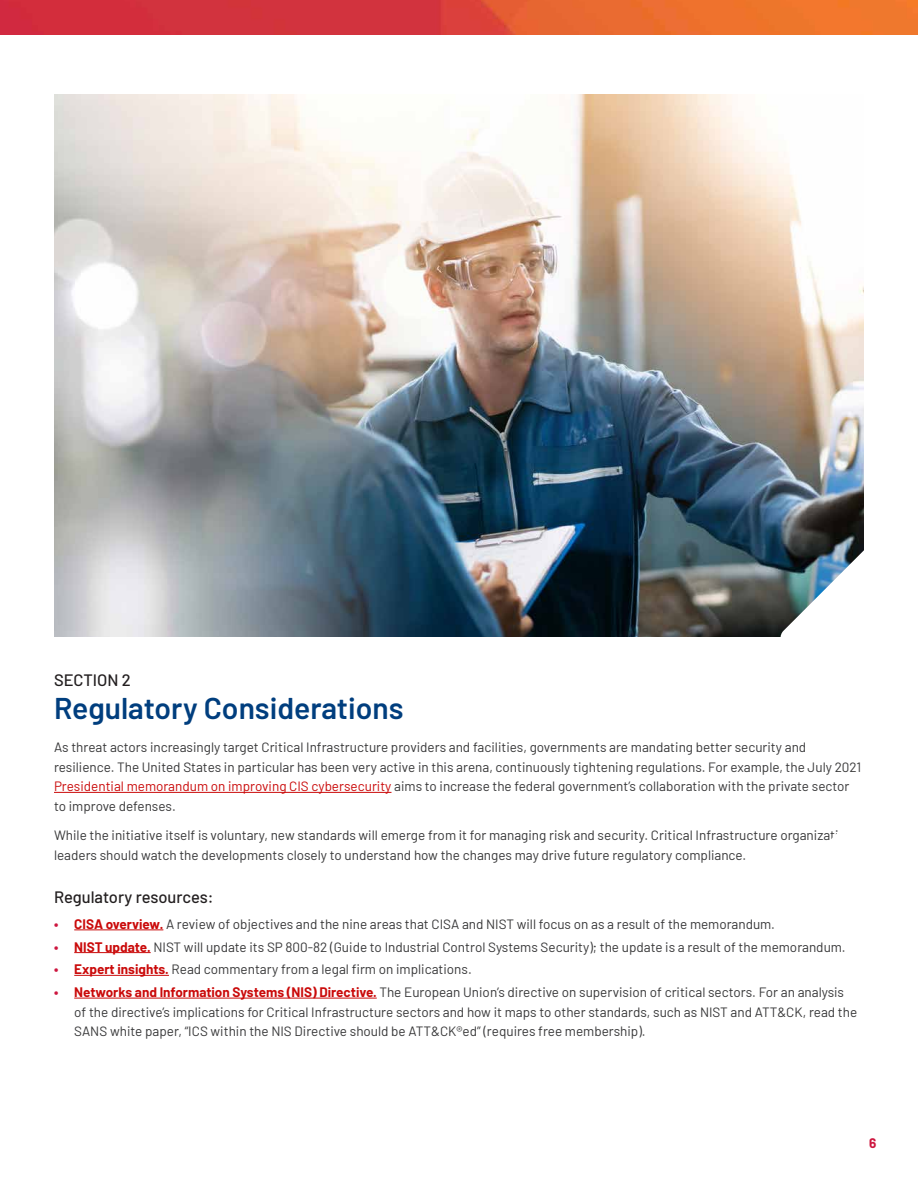
<style>
.page{position:relative;width:918px;height:1188px;background:#fff}
.page>*{position:absolute;margin:0;border:0;box-sizing:border-box;transform-origin:0 0}
.h2_Orange{font:600 30px "Barlow";color:#003e7e}
.h2_Orange-2{font:500 16.5px "Barlow";color:#231f20}
.Body_Copy{font:13.5px/19.5px "Barlow";color:#383839}
.t1{font:700 13.5px "Barlow";color:#cd163f}
.s1{color:#ca0a0a}
.s2{font-weight:700;color:#cd163f}
.s3{font-weight:700;color:#ca0a0a}
</style>
<div class="page">
<img style="left:0;top:0;width:918px;height:35px">
<hr style="left:54px;top:792px;width:337px;height:1px;background:#ca0a0a">
<hr style="left:74px;top:930px;width:89px;height:1px;background:#ca0a0a">
<hr style="left:74px;top:952px;width:77px;height:1px;background:#ca0a0a">
<hr style="left:74px;top:975px;width:95px;height:1px;background:#ca0a0a">
<hr style="left:74px;top:998px;width:303px;height:1px;background:#ca0a0a">
<img style="left:54px;top:94px;width:810px;height:542px">
<img style="left:780px;top:545px;width:84px;height:92px">
<p class="h2_Orange-2" style="left:54px;top:668px;width:78px">SECTION 2</p>
<p class="h2_Orange" style="left:54px;top:687px;width:351px">Regulatory Considerations</p>
<p class="Body_Copy" style="left:54px;top:737px;width:809px">As threat actors increasingly target Critical Infrastructure providers and facilities, governments are mandating better security and resilience. The United States in particular has been very active in this arena, continuously tightening regulations. For example, the July 2021<br><span class="s1">Presidential memorandum on improving CIS cybersecurity</span> aims to increase the federal government’s collaboration with the private sector to improve defenses.</p>
<p class="Body_Copy" style="left:54px;top:824px;width:801px">While the initiative itself is voluntary, new standards will emerge from it for managing risk and security. Critical Infrastructure organization leaders should watch the developments closely to understand how the changes may drive future regulatory compliance.</p>
<p class="h2_Orange-2" style="left:54px;top:885px;width:161px">Regulatory resources:</p>
<p class="Body_Copy" style="left:54px;top:913px;width:722px"><span class="s2">•</span> <span class="s3">CISA overview.</span> A review of objectives and the nine areas that CISA and NIST will focus on as a result of the memorandum.</p>
<p class="Body_Copy" style="left:54px;top:936px;width:793px"><span class="s2">•</span> <span class="s3">NIST update.</span> NIST will update its SP 800-82 (Guide to Industrial Control Systems Security); the update is a result of the memorandum.</p>
<p class="Body_Copy" style="left:54px;top:959px;width:419px"><span class="s2">•</span> <span class="s3">Expert insights.</span> Read commentary from a legal firm on implications.</p>
<p class="Body_Copy" style="left:74px;top:981px;width:785px;text-indent:-20px"><span class="s2">•</span> <span class="s3">Networks and Information Systems (NIS) Directive.</span> The European Union’s directive on supervision of critical sectors. For an analysis of the directive’s implications for Critical Infrastructure sectors and how it maps to other standards, such as NIST and ATT&amp;CK, read the<br>SANS white paper, “ICS within the NIS Directive should be ATT&amp;CK®ed” (requires free membership).</p>
<p class="t1" style="left:869px;top:1133px;width:9px">6</p>
</div>
